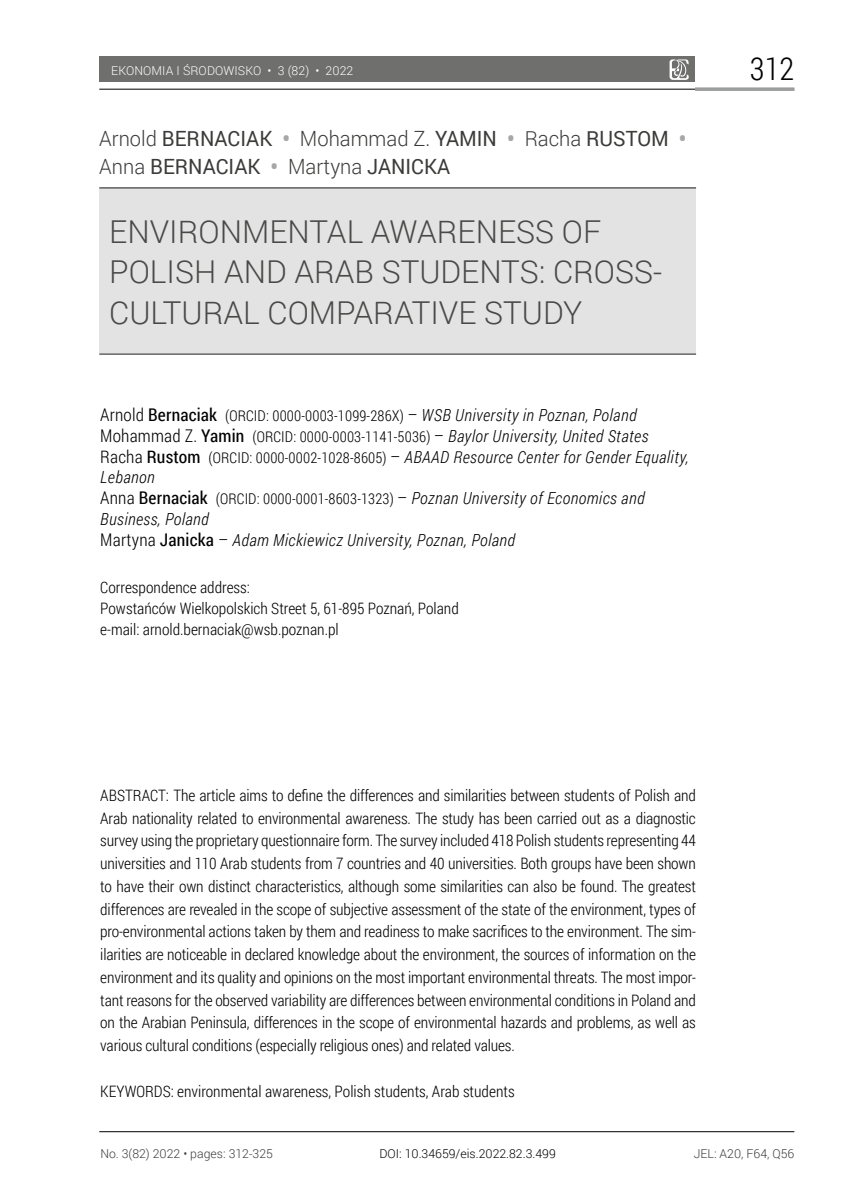
<style>
.page{position:relative;width:844px;height:1191px;background:#fff}
.page>*{position:absolute;margin:0;border:0;box-sizing:border-box;transform-origin:0 0}
.t1{font:300 31.5px/40.2px "Roboto";color:#494948}
.t2{font:300 31.5px "Roboto Condensed";color:#000}
.t3{font:21px/28px "Roboto";color:#3b3b3a;scale:.96 1}
.t4{font:italic 300 16.62px/20.8px "Roboto Condensed";letter-spacing:.025em;color:#000}
.t5{font:300 15.75px/22.8px "Roboto Condensed";color:#000;text-align:justify}
.t6{font:300 12.25px "Roboto";color:#3b3b3a}
.t7{font:300 12.25px "Roboto";letter-spacing:.005em;color:#fff}
.t8{font:300 12.25px "Roboto";color:#000}
.s1{font-weight:300}
.s2{font-weight:900;color:#a7a7a8}
.s3{font-style:normal;font-size:17.5px}
.s4{font-weight:400;font-style:normal;font-size:17.5px}
.s5{font-style:normal;font-size:14.88px}
</style>
<div class="page">
<div style="left:99px;top:57px;width:595px;height:25px;background:#6f6f6e"></div>
<svg style="left:669px;top:59px;width:19px;height:21px"></svg>
<hr style="left:99px;top:89px;width:695px;height:1px;background:#000">
<svg style="left:694px;top:87px;width:100px;height:4px"></svg>
<hr style="left:99px;top:1131px;width:695px;height:1px;background:#000">
<div style="left:99px;top:189px;width:597px;height:164px;background:#e3e3e3"></div>
<hr style="left:99px;top:187px;width:597px;height:1px;background:#494948">
<hr style="left:99px;top:353px;width:597px;height:2px;background:#494948">
<p class="t7" style="left:111px;top:62px;width:244px">EKONOMIA I ŚRODOWISKO • 3 (82) • 2022</p>
<h1 class="t2" style="left:749px;top:47px;width:46px">312</h1>
<h2 class="t3" style="left:99px;top:123px;width:613px"><span class="s1">Arnold</span> BERNACIAK <span class="s2">•</span> <span class="s1">Mohammad Z.</span> YAMIN <span class="s2">•</span> <span class="s1">Racha</span> RUSTOM <span class="s2">•<br></span><span class="s1">Anna</span> BERNACIAK <span class="s2">•</span> <span class="s1">Martyna</span> JANICKA</h2>
<h1 class="t1" style="left:109px;top:211px;width:554px">ENVIRONMENTAL AWARENESS OF<br>POLISH AND ARAB STUDENTS: CROSS-<br>CULTURAL COMPARATIVE STUDY</h1>
<p class="t4" style="left:100px;top:404px;width:589px"><span class="s3">Arnold</span> <span class="s4">Bernaciak</span> <span class="s5">(ORCID: 0000-0003-1099-286X)</span> <span class="s3">–</span> WSB University in Poznan, Poland <span class="s3">Mohammad Z.</span> <span class="s4">Yamin</span> <span class="s5">(ORCID: 0000-0003-1141-5036)</span> <span class="s3">–</span> Baylor University, United States <span class="s3">Racha</span> <span class="s4">Rustom</span> <span class="s5">(ORCID: 0000-0002-1028-8605)</span> <span class="s3">–</span> ABAAD Resource Center for Gender Equality, Lebanon<br><span class="s3">Anna</span> <span class="s4">Bernaciak</span> <span class="s5">(ORCID: 0000-0001-8603-1323)</span> <span class="s3">–</span> Poznan University of Economics and Business, Poland<br><span class="s3">Martyna</span> <span class="s4">Janicka</span> <span class="s3">–</span> Adam Mickiewicz University, Poznan, Poland</p>
<p class="t5" style="left:100px;top:576px;width:360px;line-height:21px;text-align:left">Correspondence address:<br>Powstańców Wielkopolskich Street 5, 61-895 Poznań, Poland e-mail: arnold.bernaciak@wsb.poznan.pl</p>
<p class="t5" style="left:100px;top:783px;width:597px">ABSTRACT: The article aims to define the differences and similarities between students of Polish and Arab nationality related to environmental awareness. The study has been carried out as a diagnostic survey using the proprietary questionnaire form. The survey included 418 Polish students representing 44 universities and 110 Arab students from 7 countries and 40 universities. Both groups have been shown to have their own distinct characteristics, although some similarities can also be found. The greatest differences are revealed in the scope of subjective assessment of the state of the environment, types of pro-environmental actions taken by them and readiness to make sacrifices to the environment. The sim&shy;ilarities are noticeable in declared knowledge about the environment, the sources of information on the environment and its quality and opinions on the most important environmental threats. The most impor&shy;tant reasons for the observed variability are differences between environmental conditions in Poland and on the Arabian Peninsula, differences in the scope of environmental hazards and problems, as well as various cultural conditions (especially religious ones) and related values.</p>
<p class="t5" style="left:100px;top:1079px;width:416px">KEYWORDS: environmental awareness, Polish students, Arab students</p>
<p class="t6" style="left:100px;top:1144px;width:174px">No. 3(82) 2022 • pages: 312-325</p>
<p class="t8" style="left:379px;top:1144px;width:178px">DOI: 10.34659/eis.2022.82.3.499</p>
<p class="t6" style="left:693px;top:1144px;width:102px">JEL: A20, F64, Q56</p>
</div>
